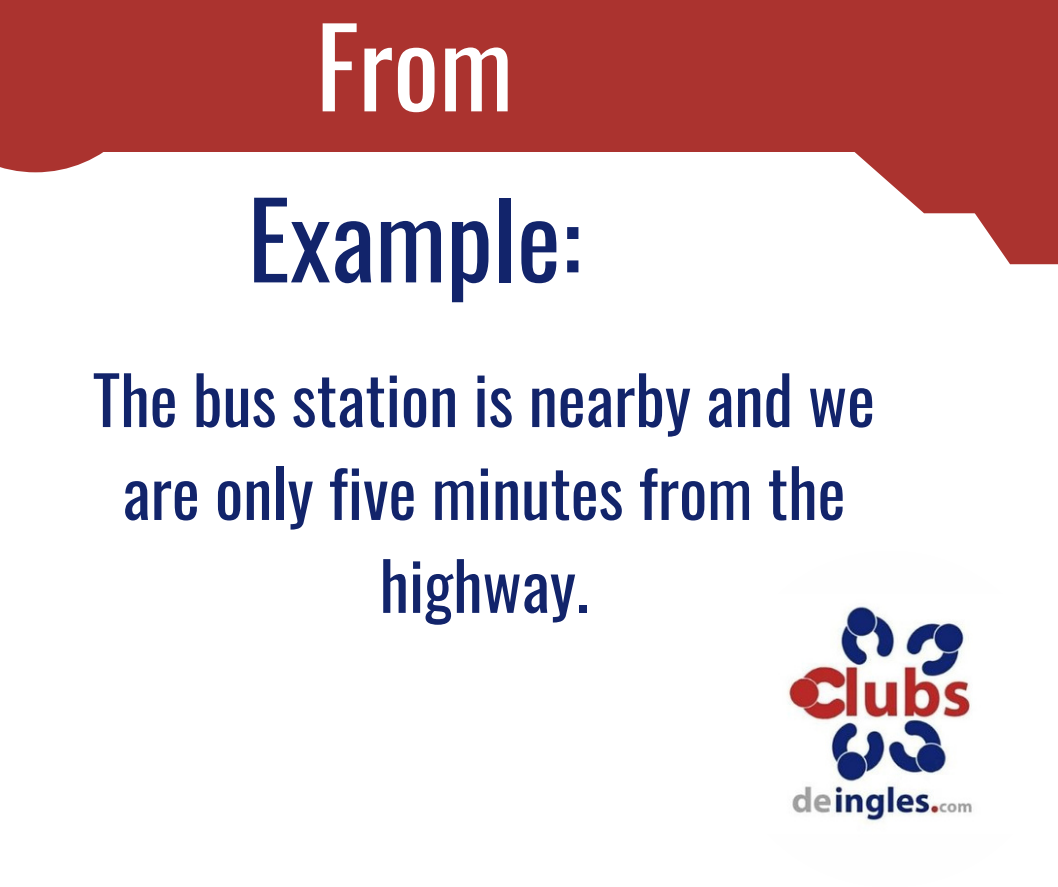
<style>
.page{position:relative;width:1058px;height:887px;background:#fff}
.page>*{position:absolute;margin:0;border:0;box-sizing:border-box;transform-origin:0 0}
.t1{font:108.6px "Oswald";color:#fff}
.t2{font:104.55px "Oswald";color:#12246b}
.t3{font:66.3px/92.8px "Oswald";color:#12246b;text-align:center}
</style>
<div class="page">
<img style="left:722px;top:551px;width:336px;height:335px;border-radius:50%">
<div style="left:89px;top:49px;width:969px;height:102px;background:#ab332f"></div>
<svg style="left:866px;top:162px;width:192px;height:102px"></svg>
<div style="left:134px;top:0;width:924px;height:100px;background:#ab332f"></div>
<svg style="left:783px;top:151px;width:123px;height:11px"></svg>
<div style="left:906px;top:151px;width:152px;height:62px;background:#ab332f"></div>
<div style="left:0;top:0;width:159px;height:172px;background:#ab332f"></div>
<h1 class="t1" style="left:316px;top:-18px;width:199px">From</h1>
<h2 class="t2" style="left:247px;top:158px;width:335px">Example:</h2>
<p class="t3" style="left:93px;top:350px;width:783px">The bus station is nearby and we are only five minutes from the highway.</p>
</div>
